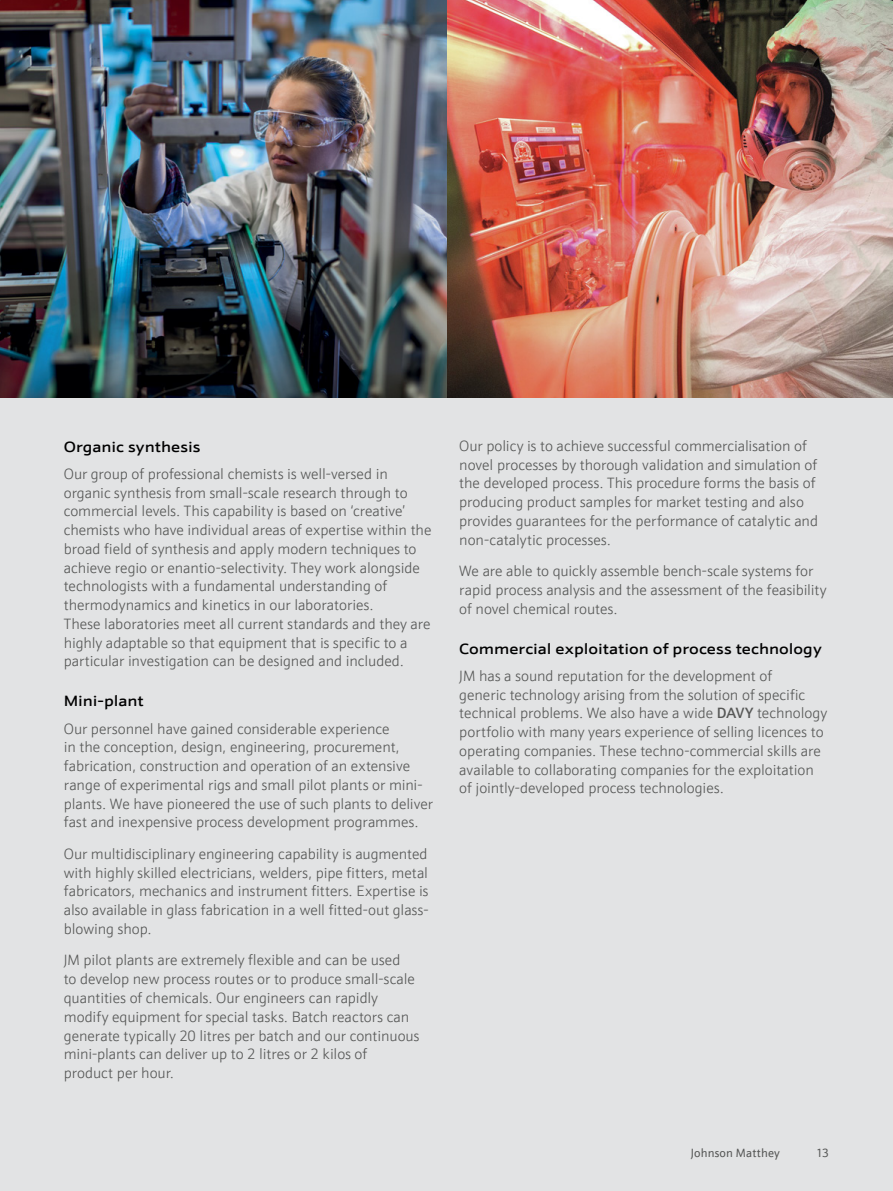
<style>
.page{position:relative;width:893px;height:1191px;background:#e2e3e4}
.page>*{position:absolute;margin:0;border:0;box-sizing:border-box;transform-origin:0 0}
.t1{font:300 15px/18.8px "JM Sans";letter-spacing:-.005em;color:#575857}
.t2{font:500 15px "JM Sans Extended";color:#000}
.t3{font:12px "JM Sans";letter-spacing:.01em;color:#575857}
.s1{font-weight:500}
</style>
<div class="page">
<img style="left:446px;top:0;width:447px;height:397px">
<img style="left:0;top:0;width:446px;height:397px">
<p class="t2" style="left:64px;top:437px;width:138px">Organic synthesis</p>
<p class="t1" style="left:64px;top:464px;width:369px">Our group of professional chemists is well-versed in organic synthesis from small-scale research through to commercial levels. This capability is based on ‘creative’ chemists who have individual areas of expertise within the broad field of synthesis and apply modern techniques to achieve regio or enantio-selectivity. They work alongside technologists with a fundamental understanding of thermodynamics and kinetics in our laboratories.<br>These laboratories meet all current standards and they are highly adaptable so that equipment that is specific to a particular investigation can be designed and included.</p>
<p class="t2" style="left:64px;top:692px;width:82px">Mini-plant</p>
<p class="t1" style="left:64px;top:719px;width:371px">Our personnel have gained considerable experience<br>in the conception, design, engineering, procurement, fabrication, construction and operation of an extensive range of experimental rigs and small pilot plants or mini&shy;plants. We have pioneered the use of such plants to deliver fast and inexpensive process development programmes.</p>
<p class="t1" style="left:64px;top:844px;width:366px;text-align:justify">Our multidisciplinary engineering capability is augmented with highly skilled electricians, welders, pipe fitters, metal fabricators, mechanics and instrument fitters. Expertise is also available in glass fabrication in a well fitted-out glass&shy;blowing shop.</p>
<p class="t1" style="left:64px;top:951px;width:357px">JM pilot plants are extremely flexible and can be used<br>to develop new process routes or to produce small‑scale quantities of chemicals. Our engineers can rapidly modify equipment for special tasks. Batch reactors can generate typically 20 litres per batch and our continuous mini‑plants can deliver up to 2 litres or 2 kilos of product per hour.</p>
<p class="t1" style="left:459px;top:436px;width:360px">Our policy is to achieve successful commercialisation of novel processes by thorough validation and simulation of the developed process. This procedure forms the basis of producing product samples for market testing and also provides guarantees for the performance of catalytic and non-catalytic processes.</p>
<p class="t1" style="left:459px;top:561px;width:369px">We are able to quickly assemble bench-scale systems for rapid process analysis and the assessment of the feasibility of novel chemical routes.</p>
<p class="t2" style="left:459px;top:639px;width:364px">Commercial exploitation of process technology</p>
<p class="t1" style="left:459px;top:666px;width:369px">JM has a sound reputation for the development of<br>generic technology arising from the solution of specific technical problems. We also have a wide <span class="s1">DAVY</span> technology portfolio with many years experience of selling licences to operating companies. These techno-commercial skills are available to collaborating companies for the exploitation of jointly-developed process technologies.</p>
<p class="t3" style="left:691px;top:1145px;width:90px">Johnson Matthey</p>
<p class="t3" style="left:816px;top:1145px;width:14px">13</p>
</div>
